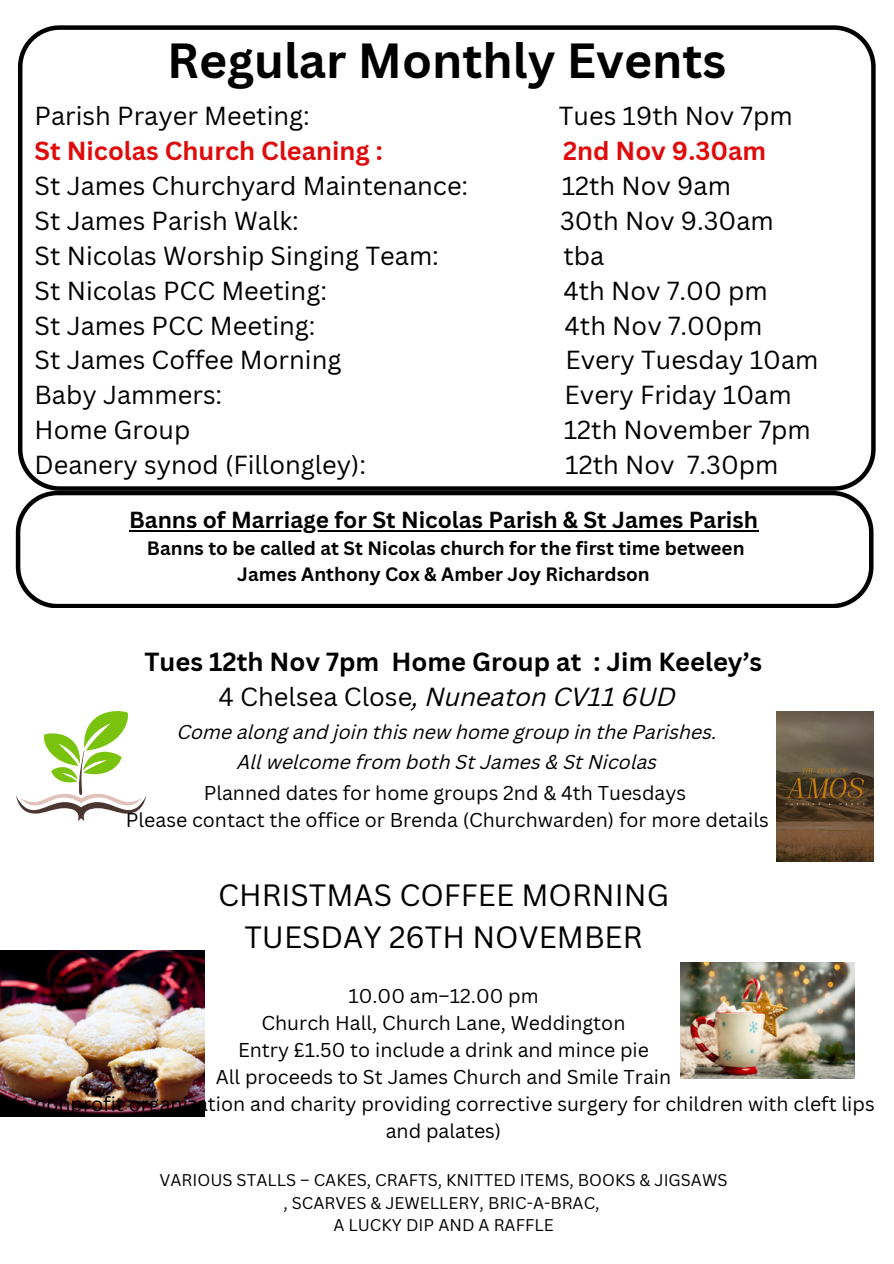
<style>
.page{position:relative;width:894px;height:1264px;background:#fff}
.page>*{position:absolute;margin:0;border:0;box-sizing:border-box;transform-origin:0 0}
.t1{font:700 48px "Canva Sans";color:#000}
.t2{font:30px/41.7px "Canva Sans";color:#000;text-align:center}
.t3{font:700 25.5px/34.8px "Canva Sans";color:#000;text-align:center}
.t4{font:25.35px "Canva Sans";color:#000}
.t5{font:700 25.35px "Canva Sans";color:#df0b0b}
.t6{font:700 22.65px "Canva Sans";color:#000}
.t7{font:19.5px/27px "Canva Sans";color:#000;text-align:center}
.t8{font:italic 19.5px/30.3px "Canva Sans";color:#000;text-align:center}
.t9{font:700 18.9px/25.5px "Canva Sans";color:#000;text-align:center}
.t10{font:16.5px "Canva Sans";color:#000}
.s1{font-weight:400}
.s2{font-weight:400;font-style:italic}
.s3{font-style:normal}
</style>
<div class="page">
<svg style="left:18px;top:25px;width:857px;height:466px"></svg>
<svg style="left:16px;top:491px;width:857px;height:117px"></svg>
<svg style="left:16px;top:711px;width:130px;height:110px"></svg>
<img style="left:776px;top:711px;width:96px;height:150px">
<img style="left:680px;top:962px;width:174px;height:116px">
<img style="left:0;top:950px;width:205px;height:166px">
<hr style="left:129px;top:530px;width:628px;height:1px;background:#000">
<p class="t1" style="left:167px;top:27px;width:560px">Regular Monthly Events</p>
<h5 class="t4" style="left:35px;top:98px;width:277px">Parish Prayer Meeting:</h5>
<h5 class="t4" style="left:558px;top:98px;width:235px">Tues 19th Nov 7pm</h5>
<h5 class="t5" style="left:35px;top:133px;width:349px">St Nicolas Church Cleaning :</h5>
<h5 class="t5" style="left:563px;top:133px;width:204px">2nd Nov 9.30am</h5>
<h5 class="t4" style="left:35px;top:168px;width:435px">St James Churchyard Maintenance:</h5>
<h5 class="t4" style="left:561px;top:168px;width:171px">12th Nov 9am</h5>
<h5 class="t4" style="left:35px;top:203px;width:266px">St James Parish Walk:</h5>
<h5 class="t4" style="left:560px;top:203px;width:215px">30th Nov 9.30am</h5>
<h5 class="t4" style="left:35px;top:238px;width:406px">St Nicolas Worship Singing Team:</h5>
<h5 class="t4" style="left:563px;top:238px;width:42px">tba</h5>
<h5 class="t4" style="left:35px;top:272px;width:294px">St Nicolas PCC Meeting:</h5>
<h5 class="t4" style="left:563px;top:272px;width:205px">4th Nov 7.00 pm</h5>
<h5 class="t4" style="left:35px;top:307px;width:282px">St James PCC Meeting:</h5>
<h5 class="t4" style="left:564px;top:307px;width:199px">4th Nov 7.00pm</h5>
<h5 class="t4" style="left:35px;top:342px;width:308px">St James Coffee Morning</h5>
<h5 class="t4" style="left:565px;top:342px;width:254px">Every Tuesday 10am</h5>
<h5 class="t4" style="left:35px;top:377px;width:189px">Baby Jammers:</h5>
<h5 class="t4" style="left:564px;top:377px;width:228px">Every Friday 10am</h5>
<h5 class="t4" style="left:35px;top:412px;width:157px">Home Group</h5>
<h5 class="t4" style="left:563px;top:412px;width:248px">12th November 7pm</h5>
<h5 class="t4" style="left:35px;top:447px;width:333px">Deanery synod (Fillongley):</h5>
<h5 class="t4" style="left:565px;top:447px;width:214px">12th Nov 7.30pm</h5>
<h2 class="t6" style="left:129px;top:503px;width:630px">Banns of Marriage for St Nicolas Parish &amp; St James Parish</h2>
<h2 class="t9" style="left:147px;top:535px;width:599px">Banns to be called at St Nicolas church for the first time between<br>James Anthony Cox &amp; Amber Joy Richardson</h2>
<h5 class="t3" style="left:144px;top:644px;width:619px">Tues 12th Nov 7pm Home Group at : Jim Keeley’s<br><span class="s1">4 Chelsea Close</span><span class="s2">, Nuneaton CV11 6UD</span></h5>
<h5 class="t8" style="left:177px;top:718px;width:541px">Come along and join this new home group in the Parishes.<br>All welcome from both St James &amp; St Nicolas<br><span class="s3">Planned dates for home groups 2nd &amp; 4th Tuesdays</span></h5>
<h5 class="t7" style="left:126px;top:805px;width:644px">Please contact the office or Brenda (Churchwarden) for more details</h5>
<p class="t2" style="left:218px;top:873px;width:452px">CHRISTMAS COFFEE MORNING<br>TUESDAY 26TH NOVEMBER</p>
<p class="t7" style="left:12px;top:981px;width:863px">10.00 am–12.00 pm<br>Church Hall, Church Lane, Weddington<br>Entry £1.50 to include a drink and mince pie<br>All proceeds to St James Church and Smile Train<br>(a nonprofit organization and charity providing corrective surgery for children with cleft lips and palates)</p>
<p class="t10" style="left:159px;top:1168px;width:569px">VARIOUS STALLS – CAKES, CRAFTS, KNITTED ITEMS, BOOKS &amp; JIGSAWS</p>
<p class="t10" style="left:283px;top:1191px;width:317px">, SCARVES &amp; JEWELLERY, BRIC-A-BRAC,</p>
<p class="t10" style="left:333px;top:1213px;width:222px">A LUCKY DIP AND A RAFFLE</p>
</div>
